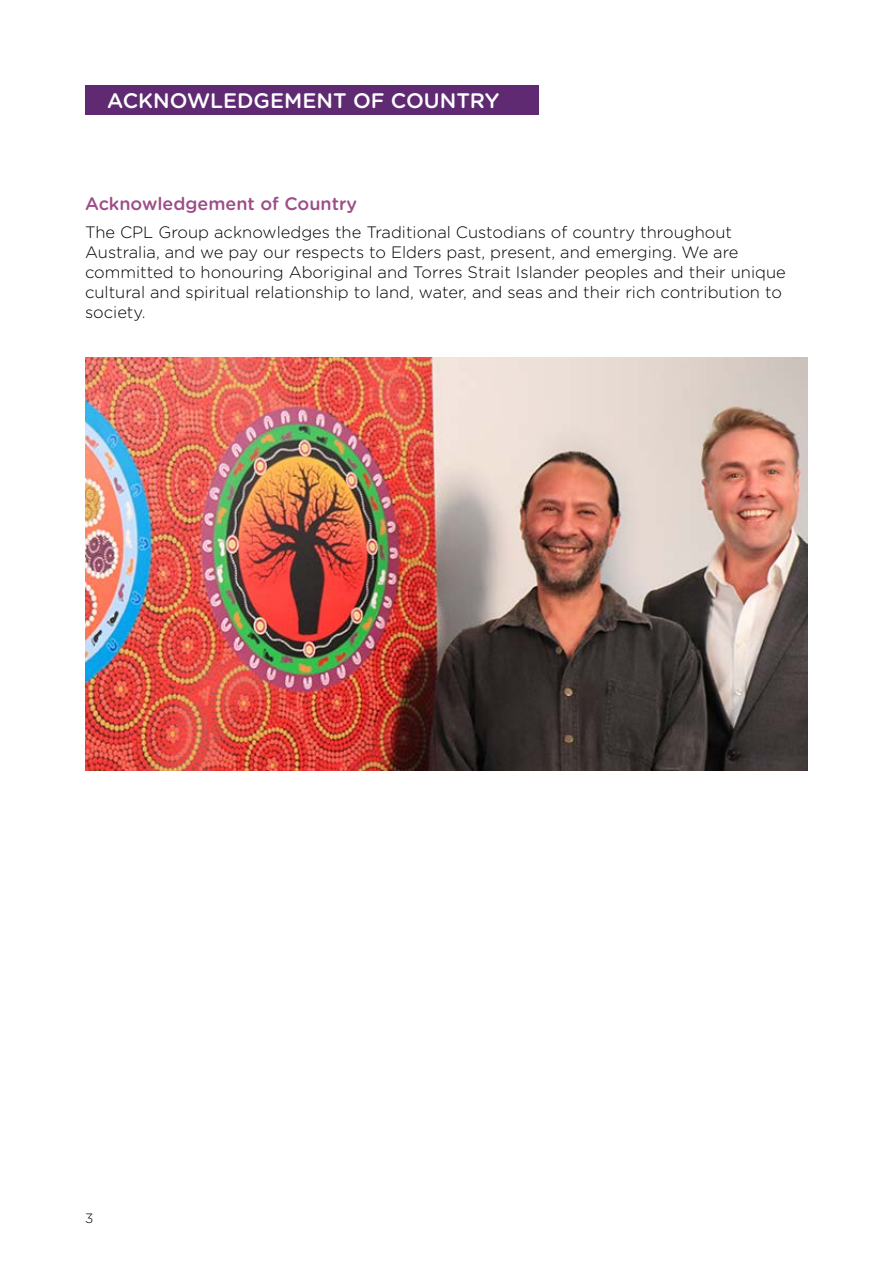
<style>
.page{position:relative;width:893px;height:1263px;background:#fff}
.page>*{position:absolute;margin:0;border:0;box-sizing:border-box;transform-origin:0 0}
.t1{font:500 21px "Gotham Rounded";color:#fff}
.t2{font:500 18px "Gotham Rounded";color:#9d4d87}
.t3{font:300 16.5px/19.8px "Gotham Rounded";color:#000}
.t4{font:300 13.5px "Gotham";color:#000}
</style>
<div class="page">
<div style="left:85px;top:86px;width:454px;height:29px;background:#602a73"></div>
<img style="left:85px;top:357px;width:723px;height:414px">
<p class="t1" style="left:107px;top:86px;width:394px">ACKNOWLEDGEMENT OF COUNTRY</p>
<p class="t2" style="left:85px;top:191px;width:274px">Acknowledgement of Country</p>
<p class="t3" style="left:85px;top:222px;width:702px">The CPL Group acknowledges the Traditional Custodians of country throughout Australia, and we pay our respects to Elders past, present, and emerging. We are committed to honouring Aboriginal and Torres Strait Islander peoples and their unique cultural and spiritual relationship to land, water, and seas and their rich contribution to society.</p>
<p class="t4" style="left:85px;top:1209px;width:10px">3</p>
</div>
